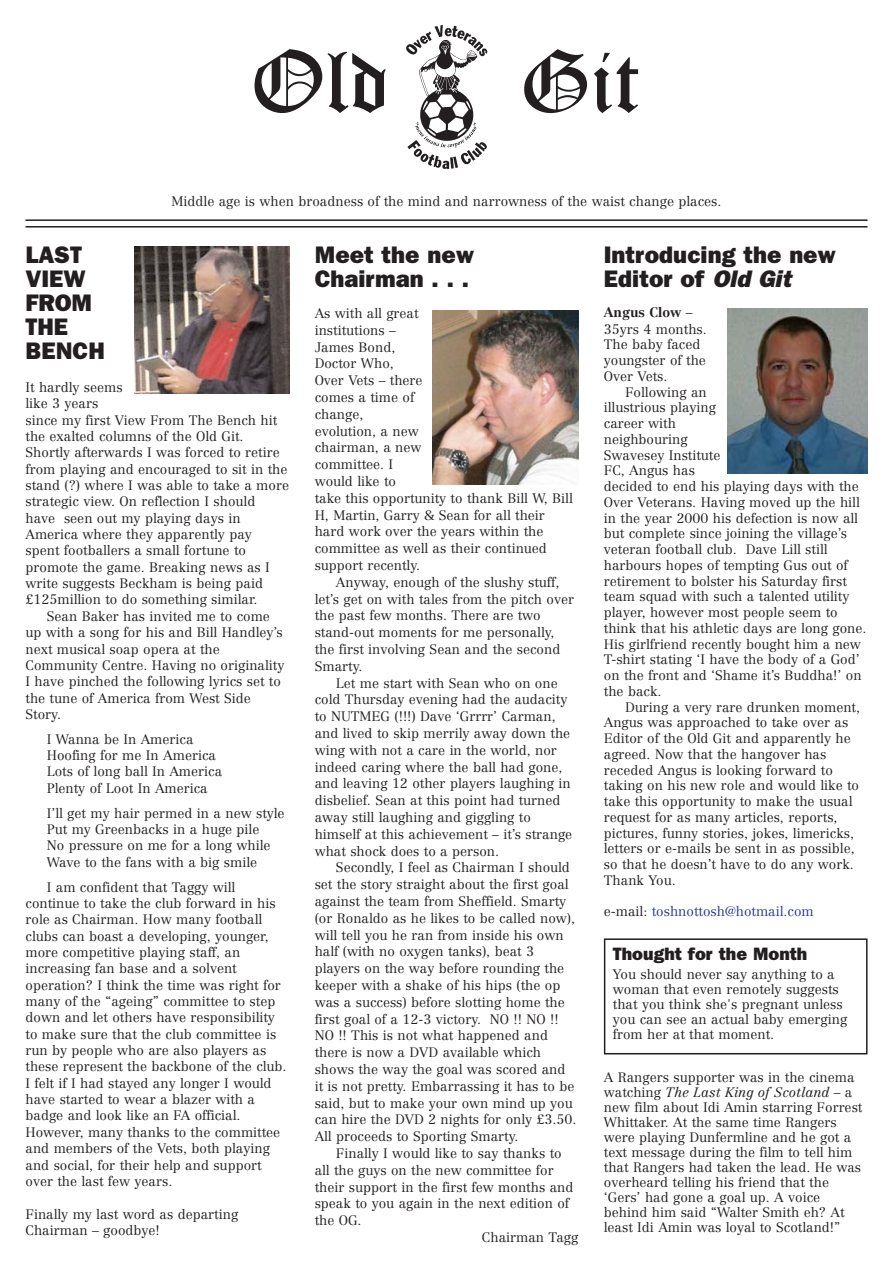
<style>
.page{position:relative;width:893px;height:1263px;background:#fff}
.page>*{position:absolute;margin:0;border:0;box-sizing:border-box;transform-origin:0 0}
.t1{font:87.6px "Old English Text";color:#231f20}
.t2{font:800 24px/24px "Franklin Gothic";color:#231f20}
.t3{font:800 18px "Franklin Gothic";color:#231f20}
.t4{font:300 13.5px/16.8px "Centennial";color:#231f20}
.t5{font:300 13.5px "Centennial";color:#2b3795}
.s1{font-style:italic}
.s2{font-weight:700}
.s3{color:#231f20}
</style>
<div class="page">
<img style="left:406px;top:25px;width:82px;height:144px">
<hr style="left:26px;top:219px;width:841px;height:2px;background:#231f20">
<hr style="left:26px;top:226px;width:841px;height:2px;background:#231f20">
<img style="left:134px;top:247px;width:155px;height:146px">
<img style="left:432px;top:310px;width:146px;height:175px">
<img style="left:727px;top:309px;width:140px;height:164px">
<div style="left:604px;top:938px;width:263px;height:116px;border:2px solid #231f20"></div>
<h1 class="t1" style="left:251px;top:53px;width:139px">Old</h1>
<h1 class="t1" style="left:521px;top:53px;width:120px">Git</h1>
<p class="t4" style="left:172px;top:194px;width:551px">Middle age is when broadness of the mind and narrowness of the waist change places.</p>
<h2 class="t2" style="left:26px;top:245px;width:81px">LAST<br>VIEW<br>FROM<br>THE<br>BENCH</h2>
<p class="t4" style="left:26px;top:380px;width:265px;line-height:16.4px">It hardly seems<br>like 3 years<br>since my first View From The Bench hit the exalted columns of the Old Git.<br>Shortly afterwards I was forced to retire from playing and encouraged to sit in the stand (?) where I was able to take a more strategic view. On reflection I should<br>have seen out my playing days in America where they apparently pay spent footballers a small fortune to promote the game. Breaking news as I write suggests Beckham is being paid £125million to do something similar.</p>
<p class="t4" style="left:26px;top:609px;width:260px;line-height:16.4px;text-indent:21px">Sean Baker has invited me to come up with a song for his and Bill Handley’s next musical soap opera at the<br>Community Centre. Having no originality<br>I have pinched the following lyrics set to the tune of America from West Side<br>Story.</p>
<p class="t4" style="left:47px;top:732px;width:177px;line-height:16.4px">I Wanna be In America<br>Hoofing for me In America<br>Lots of long ball In America<br>Plenty of Loot In America</p>
<p class="t4" style="left:47px;top:806px;width:239px;line-height:16.4px">I’ll get my hair permed in a new style<br>Put my Greenbacks in a huge pile<br>No pressure on me for a long while<br>Wave to the fans with a big smile</p>
<p class="t4" style="left:26px;top:880px;width:263px;line-height:16.4px;text-indent:21px">I am confident that Taggy will continue to take the club forward in his role as Chairman. How many football clubs can boast a developing, younger, more competitive playing staff, an increasing fan base and a solvent operation? I think the time was right for many of the “ageing” committee to step down and let others have responsibility to make sure that the club committee is run by people who are also players as these represent the backbone of the club.<br>I felt if I had stayed any longer I would have started to wear a blazer with a badge and look like an FA official.<br>However, many thanks to the committee and members of the Vets, both playing and social, for their help and support over the last few years.</p>
<p class="t4" style="left:26px;top:1207px;width:214px;line-height:16.4px">Finally my last word as departing<br>Chairman – goodbye!</p>
<h2 class="t2" style="left:315px;top:245px;width:161px">Meet the new<br>Chairman . . .</h2>
<p class="t4" style="left:315px;top:306px;width:260px">As with all great<br>institutions –<br>James Bond,<br>Doctor Who,<br>Over Vets – there<br>comes a time of<br>change,<br>evolution, a new<br>chairman, a new<br>committee. I<br>would like to<br>take this opportunity to thank Bill W, Bill<br>H, Martin, Garry &amp; Sean for all their hard work over the years within the committee as well as their continued support recently.</p>
<p class="t4" style="left:315px;top:575px;width:261px;text-indent:21px">Anyway, enough of the slushy stuff, let’s get on with tales from the pitch over the past few months. There are two stand-out moments for me personally, the first involving Sean and the second<br>Smarty.</p>
<p class="t4" style="left:315px;top:676px;width:259px;text-indent:21px">Let me start with Sean who on one cold Thursday evening had the audacity to NUTMEG (!!!) Dave ‘Grrrr’ Carman, and lived to skip merrily away down the wing with not a care in the world, nor indeed caring where the ball had gone, and leaving 12 other players laughing in disbelief. Sean at this point had turned away still laughing and giggling to himself at this achievement – it’s strange what shock does to a person.</p>
<p class="t4" style="left:315px;top:860px;width:263px;text-indent:21px">Secondly, I feel as Chairman I should set the story straight about the first goal against the team from Sheffield. Smarty (or Ronaldo as he likes to be called now), will tell you he ran from inside his own half (with no oxygen tanks), beat 3 players on the way before rounding the keeper with a shake of his hips (the op was a success) before slotting home the first goal of a 12-3 victory. NO !! NO !!<br>NO !! This is not what happened and there is now a DVD available which shows the way the goal was scored and it is not pretty. Embarrassing it has to be said, but to make your own mind up you can hire the DVD 2 nights for only £3.50.<br>All proceeds to Sporting Smarty.</p>
<p class="t4" style="left:336px;top:1146px;width:227px">Finally I would like to say thanks to</p>
<p class="t4" style="left:315px;top:1163px;width:240px">all the guys on the new committee for</p>
<p class="t4" style="left:315px;top:1180px;width:260px">their support in the first few months and</p>
<p class="t4" style="left:315px;top:1196px;width:256px">speak to you again in the next edition of</p>
<p class="t4" style="left:315px;top:1213px;width:48px">the OG.</p>
<p class="t4" style="left:482px;top:1230px;width:98px">Chairman Tagg</p>
<h2 class="t2" style="left:604px;top:245px;width:234px">Introducing the new<br>Editor of <span class="s1">Old Git</span></h2>
<p class="t4" style="left:604px;top:306px;width:104px;line-height:15.9px"><span class="s2">Angus Clow</span> –<br>35yrs 4 months.<br>The baby faced youngster of the<br>Over Vets.</p>
<p class="t4" style="left:604px;top:385px;width:264px;line-height:15.8px;text-indent:21px">Following an<br>illustrious playing<br>career with<br>neighbouring<br>Swavesey Institute<br>FC, Angus has<br>decided to end his playing days with the<br>Over Veterans. Having moved up the hill in the year 2000 his defection is now all but complete since joining the village’s veteran football club. Dave Lill still harbours hopes of tempting Gus out of retirement to bolster his Saturday first team squad with such a talented utility player, however most people seem to think that his athletic days are long gone.<br>His girlfriend recently bought him a new<br>T-shirt stating ‘I have the body of a God’ on the front and ‘Shame it’s Buddha!’ on the back.</p>
<p class="t4" style="left:604px;top:700px;width:258px;line-height:15.8px;text-indent:21px">During a very rare drunken moment, Angus was approached to take over as Editor of the Old Git and apparently he agreed. Now that the hangover has receded Angus is looking forward to taking on his new role and would like to take this opportunity to make the usual request for as many articles, reports, pictures, funny stories, jokes, limericks, letters or e-mails be sent in as possible, so that he doesn’t have to do any work.<br>Thank You.</p>
<p class="t5" style="left:604px;top:906px;width:211px"><span class="s3">e-mail:</span> toshnottosh@hotmail.com</p>
<h3 class="t3" style="left:613px;top:947px;width:196px">Thought for the Month</h3>
<p class="t4" style="left:613px;top:968px;width:236px;line-height:15px">You should never say anything to a woman that even remotely suggests that you think she's pregnant unless you can see an actual baby emerging from her at that moment.</p>
<p class="t4" style="left:604px;top:1071px;width:260px;line-height:15px">A Rangers supporter was in the cinema watching <span class="s1">The Last King of Scotland</span> – a new film about Idi Amin starring Forrest Whittaker. At the same time Rangers were playing Dunfermline and he got a text message during the film to tell him that Rangers had taken the lead. He was overheard telling his friend that the ‘Gers’ had gone a goal up. A voice behind him said “Walter Smith eh? At least Idi Amin was loyal to Scotland!”</p>
</div>
